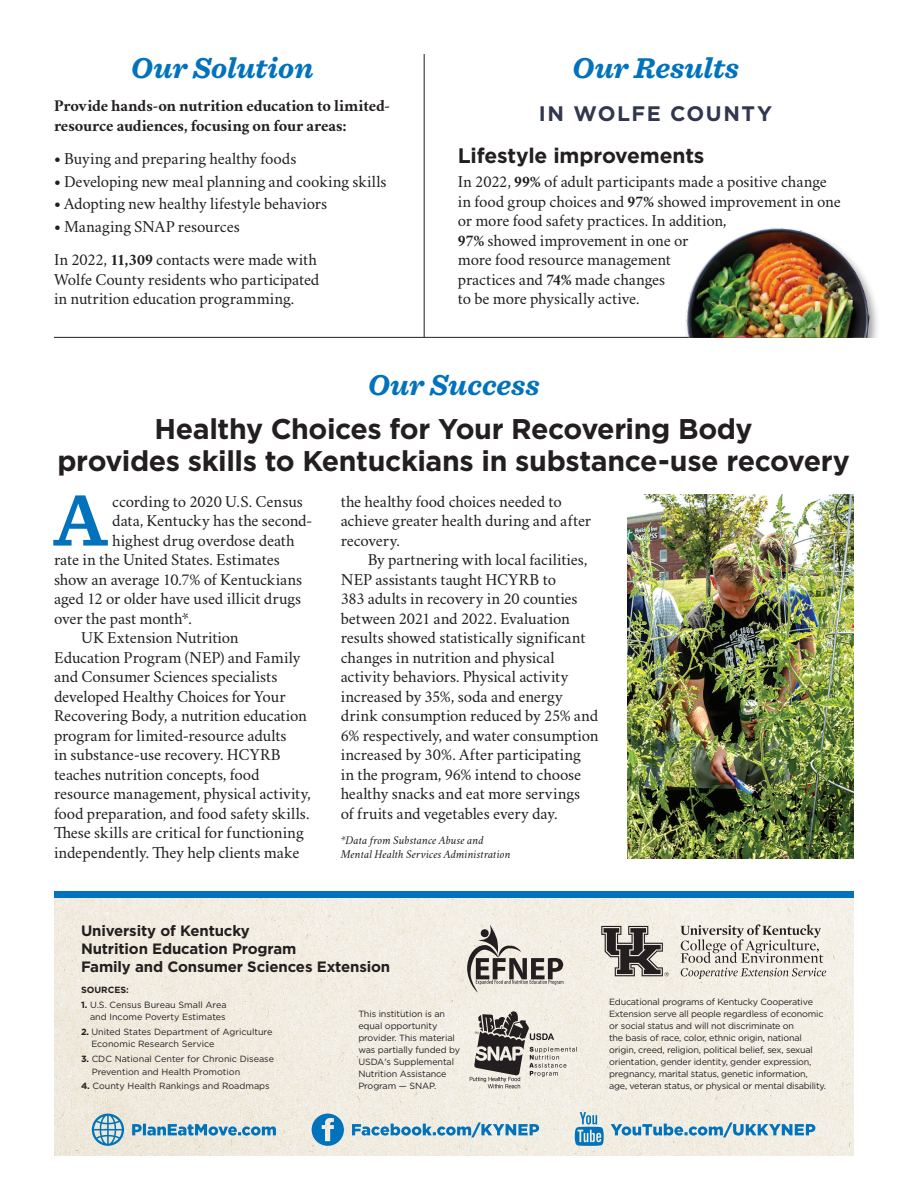
<style>
.page{position:relative;width:918px;height:1188px;background:#fff}
.page>*{position:absolute;margin:0;border:0;box-sizing:border-box;transform-origin:0 0}
.Body{font:600 75.75px "Sentinel";color:#0073bc}
.Section_Heading{font:italic 700 30px "Sentinel";color:#0073bc}
.Headline{font:700 28.5px/31.5px "Gotham";letter-spacing:-.015em;color:#231f20;text-align:center}
.Subhead{font:700 21px "Gotham";letter-spacing:-.01em;color:#231f20}
.Body_Front{font:700 21px "Gotham";letter-spacing:.07em;color:#31374e}
.Body-2{font:16.5px/19.5px "Crimson";letter-spacing:-.01em;color:#231f20}
.Body_Front-2{font:16.5px/19.5px "Crimson";letter-spacing:-.01em;color:#231f20}
.Body_Front-3{font:700 16.5px/19.5px "Crimson";letter-spacing:-.01em;color:#231f20}
.Credit_box_heading{font:700 15px "Gotham";letter-spacing:-.01em;color:#231f20}
.Body-3{font:italic 12px/13.5px "Crimson";color:#231f20}
.Sources{font:9px/12px "Gotham";letter-spacing:-.02em;color:#231f20}
.Sources-2{font:9px/12.5px "Gotham";color:#231f20}
.Sources-3{font:700 9px "Gotham";color:#231f20}
.s1{font-weight:700}
</style>
<div class="page">
<img style="left:54px;top:897px;width:799px;height:259px">
<div style="left:54px;top:891px;width:799px;height:6px;background:#0073bc"></div>
<hr style="left:424px;top:54px;width:1px;height:283px;background:#231f20">
<hr style="left:54px;top:337px;width:799px;height:1px;background:#231f20">
<svg style="left:601px;top:926px;width:68px;height:50px;background:#8d8984"></svg>
<svg style="left:680px;top:924px;width:146px;height:55px;background:#cfcbc3"></svg>
<svg style="left:312px;top:1114px;width:32px;height:32px"></svg>
<svg style="left:352px;top:1123px;width:187px;height:14px;background:#8cb9d1"></svg>
<svg style="left:132px;top:1124px;width:144px;height:12px;background:#77aecc"></svg>
<svg style="left:92px;top:1114px;width:32px;height:32px"></svg>
<svg style="left:611px;top:1123px;width:204px;height:14px;background:#8dbad1"></svg>
<svg style="left:575px;top:1112px;width:29px;height:34px"></svg>
<div style="left:683px;top:227px;width:197px;height:111px;background:#fff"></div>
<img style="left:685px;top:227px;width:192px;height:111px">
<svg style="left:470px;top:1011px;width:107px;height:77px;background:#b7b3ac"></svg>
<svg style="left:467px;top:924px;width:96px;height:68px;background:#bebab3"></svg>
<img style="left:627px;top:494px;width:226px;height:364px">
<p class="Section_Heading" style="left:131px;top:44px;width:184px">Our Solution</p>
<p class="Section_Heading" style="left:572px;top:44px;width:168px">Our Results</p>
<p class="Body_Front-3" style="left:54px;top:96px;width:338px">Provide hands-on nutrition education to limited&shy;resource audiences, focusing on four areas:</p>
<p class="Body_Front-2" style="left:54px;top:148px;width:244px"><span class="s1">•</span> Buying and preparing healthy foods</p>
<p class="Body_Front-2" style="left:54px;top:170px;width:334px"><span class="s1">•</span> Developing new meal planning and cooking skills</p>
<p class="Body_Front-2" style="left:54px;top:193px;width:275px"><span class="s1">•</span> Adopting new healthy lifestyle behaviors</p>
<p class="Body_Front-2" style="left:54px;top:216px;width:187px"><span class="s1">•</span> Managing SNAP resources</p>
<p class="Body_Front-2" style="left:54px;top:249px;width:267px">In 2022, <span class="s1">11,309</span> contacts were made with<br>Wolfe County residents who participated in nutrition education programming.</p>
<p class="Body_Front" style="left:539px;top:99px;width:235px">IN WOLFE COUNTY</p>
<p class="Subhead" style="left:458px;top:141px;width:248px">Lifestyle improvements</p>
<p class="Body_Front-2" style="left:458px;top:171px;width:384px">In 2022, <span class="s1">99%</span> of adult participants made a positive change in food group choices and <span class="s1">97%</span> showed improvement in one or more food safety practices. In addition,<br><span class="s1">97%</span> showed improvement in one or<br>more food resource management<br>practices and <span class="s1">74%</span> made changes<br>to be more physically active.</p>
<p class="Section_Heading" style="left:368px;top:361px;width:173px">Our Success</p>
<p class="Headline" style="left:57px;top:413px;width:794px">Healthy Choices for Your Recovering Body<br>provides skills to Kentuckians in substance-use recovery</p>
<p class="Body" style="left:54px;top:462px;width:54px">A</p>
<p class="Body-2" style="left:112px;top:490px;width:192px">ccording to 2020 U.S. Census</p>
<p class="Body-2" style="left:112px;top:510px;width:202px">data, Kentucky has the second-</p>
<p class="Body-2" style="left:112px;top:529px;width:184px">highest drug overdose death</p>
<p class="Body-2" style="left:54px;top:549px;width:227px">rate in the United States. Estimates</p>
<p class="Body-2" style="left:54px;top:568px;width:250px">show an average 10.7% of Kentuckians</p>
<p class="Body-2" style="left:54px;top:588px;width:249px">aged 12 or older have used illicit drugs</p>
<p class="Body-2" style="left:54px;top:607px;width:139px">over the past month*.</p>
<p class="Body-2" style="left:54px;top:627px;width:258px;text-indent:27px">UK Extension Nutrition<br>Education Program (NEP) and Family and Consumer Sciences specialists developed Healthy Choices for Your Recovering Body, a nutrition education program for limited-resource adults<br>in substance-use recovery. HCYRB teaches nutrition concepts, food resource management, physical activity, food preparation, and food safety skills.<br>These skills are critical for functioning independently. They help clients make</p>
<p class="Body-2" style="left:341px;top:490px;width:252px">the healthy food choices needed to achieve greater health during and after recovery.</p>
<p class="Body-2" style="left:341px;top:549px;width:259px;text-indent:27px">By partnering with local facilities, NEP assistants taught HCYRB to<br>383 adults in recovery in 20 counties between 2021 and 2022. Evaluation results showed statistically significant changes in nutrition and physical activity behaviors. Physical activity increased by 35%, soda and energy drink consumption reduced by 25% and 6% respectively, and water consumption increased by 30%. After participating<br>in the program, 96% intend to choose healthy snacks and eat more servings<br>of fruits and vegetables every day.</p>
<p class="Body-3" style="left:341px;top:834px;width:171px">*Data from Substance Abuse and<br>Mental Health Services Administration</p>
<p class="Credit_box_heading" style="left:81px;top:921px;width:170px">University of Kentucky</p>
<p class="Credit_box_heading" style="left:81px;top:939px;width:217px">Nutrition Education Program</p>
<p class="Credit_box_heading" style="left:81px;top:957px;width:311px">Family and Consumer Sciences Extension</p>
<p class="Sources" style="left:358px;top:1007px;width:103px">This institution is an equal opportunity provider. This material was partially funded by<br>USDA's Supplemental<br>Nutrition Assistance<br>Program — SNAP.</p>
<p class="Sources-3" style="left:81px;top:984px;width:49px">SOURCES:</p>
<p class="Sources-2" style="left:81px;top:998px;width:147px;text-align:right"><span class="s1">1.</span> U.S. Census Bureau Small Area and Income Poverty Estimates</p>
<p class="Sources-2" style="left:91px;top:1025px;width:183px;text-indent:-10px"><span class="s1">2.</span> United States Department of Agriculture<br>Economic Research Service</p>
<p class="Sources-2" style="left:92px;top:1052px;width:184px;text-indent:-11px"><span class="s1">3.</span> CDC National Center for Chronic Disease<br>Prevention and Health Promotion</p>
<p class="Sources-2" style="left:81px;top:1080px;width:190px"><span class="s1">4.</span> County Health Rankings and Roadmaps</p>
<p class="Sources" style="left:609px;top:996px;width:219px">Educational programs of Kentucky Cooperative Extension serve all people regardless of economic or social status and will not discriminate on<br>the basis of race, color, ethnic origin, national origin, creed, religion, political belief, sex, sexual orientation, gender identity, gender expression, pregnancy, marital status, genetic information, age, veteran status, or physical or mental disability.</p>
</div>
